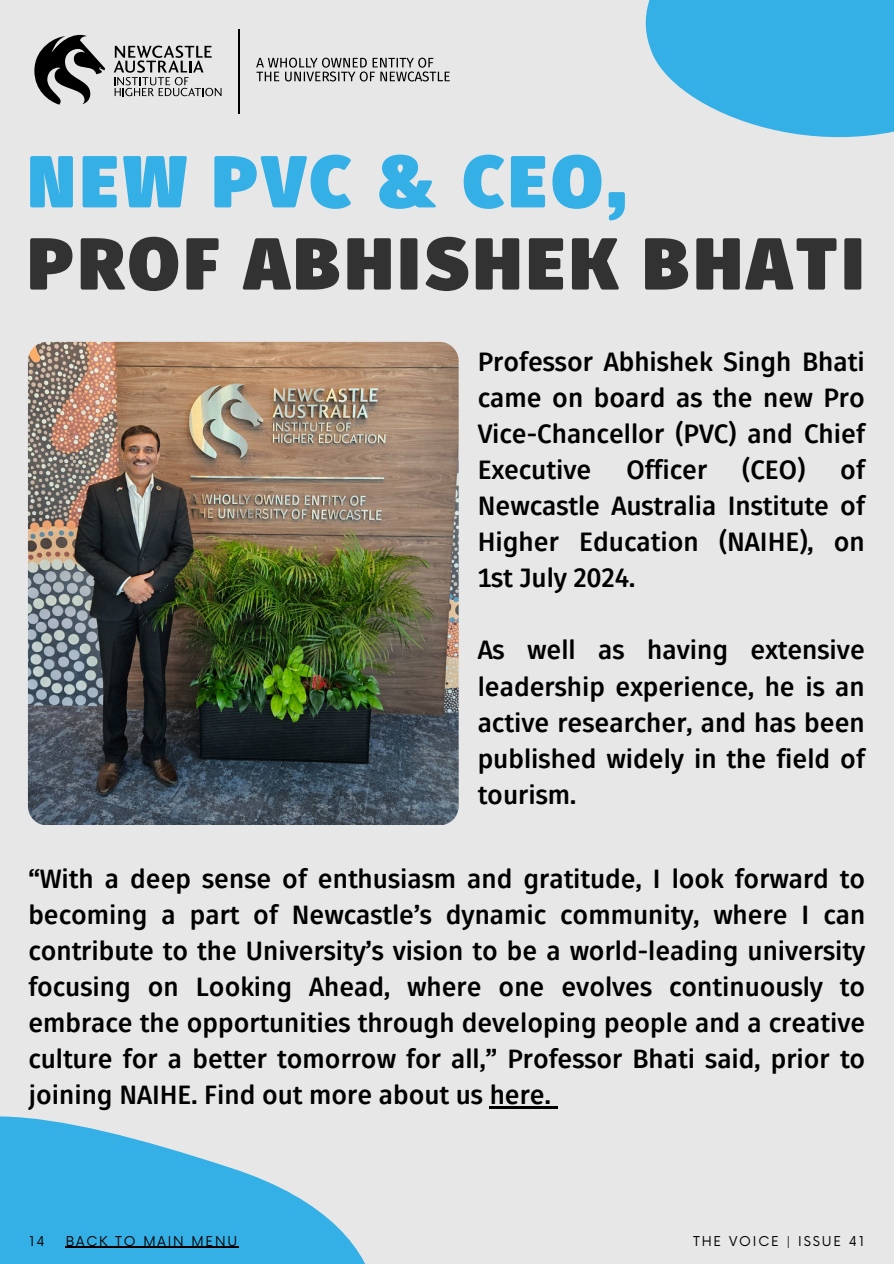
<style>
.page{position:relative;width:894px;height:1264px;background:#fff}
.page>*{position:absolute;margin:0;border:0;box-sizing:border-box;transform-origin:0 0}
.t1{font:900 73.35px/82.2px "Fuse V.2 Display";letter-spacing:.07em;color:#323232}
.t2{font:700 26.4px/36px "Fuse V.2 Display";color:#000;text-align:justify}
.t3{font:13.2px "Now";letter-spacing:.14em;color:#000}
.s1{color:#35b0e6}
</style>
<div class="page">
<div style="left:0;top:0;width:893px;height:1263px;background:#e7e7e8"></div>
<svg style="left:34px;top:34px;width:71px;height:71px"></svg>
<svg style="left:114px;top:46px;width:107px;height:50px"></svg>
<hr style="left:238px;top:29px;width:1px;height:85px;background:#000">
<svg style="left:256px;top:58px;width:193px;height:23px"></svg>
<img style="left:28px;top:342px;width:430px;height:482px;border-radius:19px">
<svg style="left:0;top:1116px;width:365px;height:147px;fill:#35b0e6"></svg>
<hr style="left:489px;top:1106px;width:61px;height:2px;background:#000">
<svg style="left:550px;top:1106px;width:7px;height:2px"></svg>
<svg style="left:645px;top:0;width:248px;height:138px;fill:#35b0e6"></svg>
<hr style="left:66px;top:1246px;width:173px;height:1px;background:#000">
<p class="t1" style="left:28px;top:141px;width:836px"><span class="s1">NEW PVC &amp; CEO,<br></span>PROF ABHISHEK BHATI</p>
<h1 class="t2" style="left:477px;top:344px;width:388px">Professor Abhishek Singh Bhati came on board as the new Pro Vice-Chancellor (PVC) and Chief Executive</h1>
<h1 class="t2" style="left:626px;top:452px;width:82px">Officer</h1>
<h1 class="t2" style="left:742px;top:452px;width:64px">(CEO)</h1>
<h1 class="t2" style="left:477px;top:452px;width:388px;text-indent:362px">of Newcastle Australia Institute of Higher Education (NAIHE), on 1st July 2024.</h1>
<p class="t2" style="left:477px;top:632px;width:388px">As well as having extensive leadership experience, he is an active researcher, and has been published widely in the field of tourism.</p>
<h2 class="t2" style="left:28px;top:860px;width:838px">“With a deep sense of enthusiasm and gratitude, I look forward to becoming a part of Newcastle’s dynamic community, where I can contribute to the University’s vision to be a world-leading university focusing on Looking Ahead, where one evolves continuously to embrace the opportunities through developing people and a creative culture for a better tomorrow for all,” Professor Bhati said, prior to joining NAIHE. Find out more about us here.</h2>
<h2 class="t3" style="left:29px;top:1233px;width:17px">14</h2>
<p class="t3" style="left:66px;top:1233px;width:173px">BACK TO MAIN MENU</p>
<h2 class="t3" style="left:692px;top:1233px;width:172px">THE VOICE | ISSUE 41</h2>
</div>
